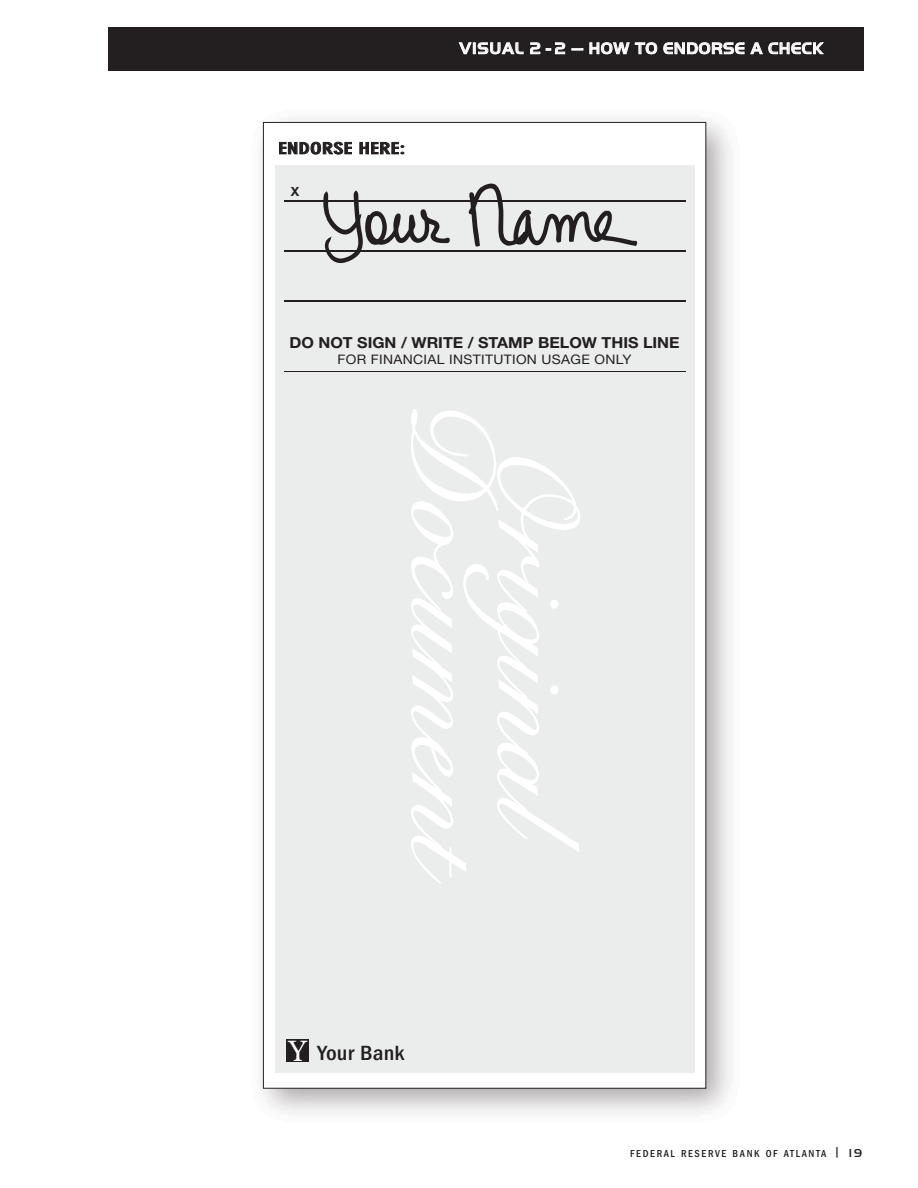
<style>
.page{position:relative;width:918px;height:1188px;background:#fff}
.page>*{position:absolute;margin:0;border:0;box-sizing:border-box;transform-origin:0 0}
.t1{font:500 condensed 21.3px "Franklin Gothic";letter-spacing:.005em;color:#231f20;scale:1.09 1}
.t2{font:500 16.5px "Handel Gothic EF";letter-spacing:.04em;color:#fff}
.t3{font:700 condensed 15.6px "DIN Neuzeit Grotesk";letter-spacing:.01em;color:#231f20;scale:1.58 1}
.t4{font:700 15.15px "Helvetica Neue";color:#231f20;scale:1.06 1}
.t5{font:13.2px "Helvetica Neue";letter-spacing:.025em;color:#231f20;scale:1.06 1}
.t6{font:700 12.75px "Helvetica Neue";color:#231f20}
.t7{font:500 condensed 10.5px "Franklin Gothic";letter-spacing:.155em;color:#231f20}
.s1{font-family:"Century Old Style Std";font-weight:400;font-stretch:normal;font-size:27.6px;color:#fff}
.s2{font-family:"Handel Gothic EF";font-stretch:normal}
.s3{font-family:"Handel Gothic EF";font-stretch:normal;font-size:12px}
</style>
<div class="page">
<div style="left:108px;top:27px;width:756px;height:44px;background:#231f20"></div>
<img style="left:260px;top:118px;width:471px;height:996px">
<svg style="left:263px;top:122px;width:443px;height:967px"></svg>
<div style="left:275px;top:166px;width:419px;height:907px;background:#ebecec"></div>
<svg style="left:411px;top:409px;width:169px;height:475px"></svg>
<hr style="left:284px;top:201px;width:401px;height:1px;background:#231f20">
<hr style="left:284px;top:250px;width:401px;height:2px;background:#231f20">
<hr style="left:284px;top:300px;width:401px;height:2px;background:#231f20">
<hr style="left:284px;top:371px;width:401px;height:1px;background:#231f20">
<div style="left:287px;top:1039px;width:22px;height:23px;background:#231f20"></div>
<svg style="left:469px;top:183px;width:168px;height:64px"></svg>
<svg style="left:323px;top:191px;width:127px;height:72px"></svg>
<p class="t3" style="left:278px;top:142px;width:82px">ENDORSE HERE:</p>
<p class="t6" style="left:291px;top:187px;width:10px">X</p>
<p class="t2" style="left:459px;top:43px;width:365px">VISUAL 2 - 2 — HOW TO ENDORSE A CHECK</p>
<p class="t4" style="left:290px;top:337px;width:370px">DO NOT SIGN / WRITE / STAMP BELOW THIS LINE</p>
<p class="t5" style="left:337px;top:354px;width:279px">FOR FINANCIAL INSTITUTION USAGE ONLY</p>
<h1 class="t1" style="left:289px;top:1046px;width:108px"><span class="s1">Y</span> Your Bank</h1>
<p class="t7" style="left:630px;top:1149px;width:234px">FEDERAL RESERVE BANK OF ATLANTA <span class="s2">|</span> <span class="s3">19</span></p>
</div>
